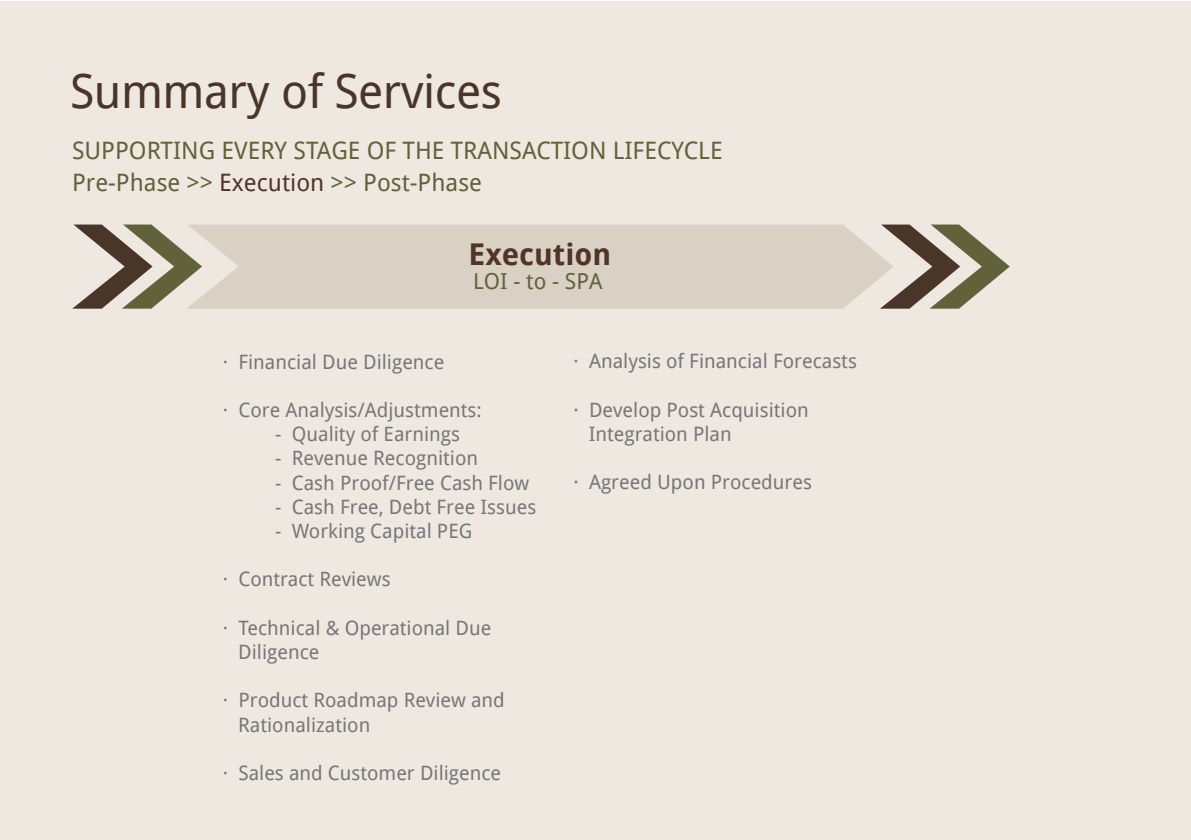
<style>
.page{position:relative;width:1191px;height:840px;background:#fff}
.page>*{position:absolute;margin:0;border:0;box-sizing:border-box;transform-origin:0 0}
.t1{font:47px "Droid Sans";letter-spacing:-.01em;color:#4a3628}
.t2{font:700 30px "Droid Sans";color:#523528}
.t3{font:24px/31px "Droid Sans";color:#61623a}
.t4{font:22px "Droid Sans";color:#61623a}
.t5{font:19.8px/24.2px "Droid Sans";color:#77777a}
.s1{color:#523528}
</style>
<div class="page">
<div style="left:0;top:2px;width:1190px;height:838px;background:#eee8e1"></div>
<div style="left:202px;top:224px;width:678px;height:85px;background:#dad1c5"></div>
<svg style="left:880px;top:224px;width:130px;height:85px"></svg>
<svg style="left:72px;top:224px;width:130px;height:85px"></svg>
<h1 class="t1" style="left:70px;top:64px;width:433px">Summary of Services</h1>
<p class="t3" style="left:72px;top:136px;width:652px">SUPPORTING EVERY STAGE OF THE TRANSACTION LIFECYCLE<br>Pre-Phase &gt;&gt; <span class="s1">Execution</span> &gt;&gt; Post-Phase</p>
<h2 class="t2" style="left:469px;top:237px;width:144px">Execution</h2>
<p class="t4" style="left:473px;top:269px;width:131px">LOI - to - SPA</p>
<p class="t5" style="left:223px;top:349px;width:223px">· Financial Due Diligence</p>
<p class="t5" style="left:223px;top:398px;width:261px">· Core Analysis/Adjustments:</p>
<p class="t5" style="left:275px;top:422px;width:186px">- Quality of Earnings</p>
<p class="t5" style="left:275px;top:446px;width:204px">- Revenue Recognition</p>
<p class="t5" style="left:275px;top:470px;width:256px">- Cash Proof/Free Cash Flow</p>
<p class="t5" style="left:275px;top:495px;width:263px">- Cash Free, Debt Free Issues</p>
<p class="t5" style="left:275px;top:519px;width:199px">- Working Capital PEG</p>
<p class="t5" style="left:223px;top:567px;width:169px">· Contract Reviews</p>
<p class="t5" style="left:238px;top:616px;width:255px;text-indent:-15px">· Technical &amp; Operational Due<br>Diligence</p>
<p class="t5" style="left:238px;top:688px;width:268px;text-indent:-15px">· Product Roadmap Review and<br>Rationalization</p>
<p class="t5" style="left:223px;top:761px;width:280px">· Sales and Customer Diligence</p>
<p class="t5" style="left:573px;top:349px;width:285px">· Analysis of Financial Forecasts</p>
<p class="t5" style="left:589px;top:398px;width:221px;text-indent:-15px">· Develop Post Acquisition<br>Integration Plan</p>
<p class="t5" style="left:573px;top:470px;width:240px">· Agreed Upon Procedures</p>
</div>
